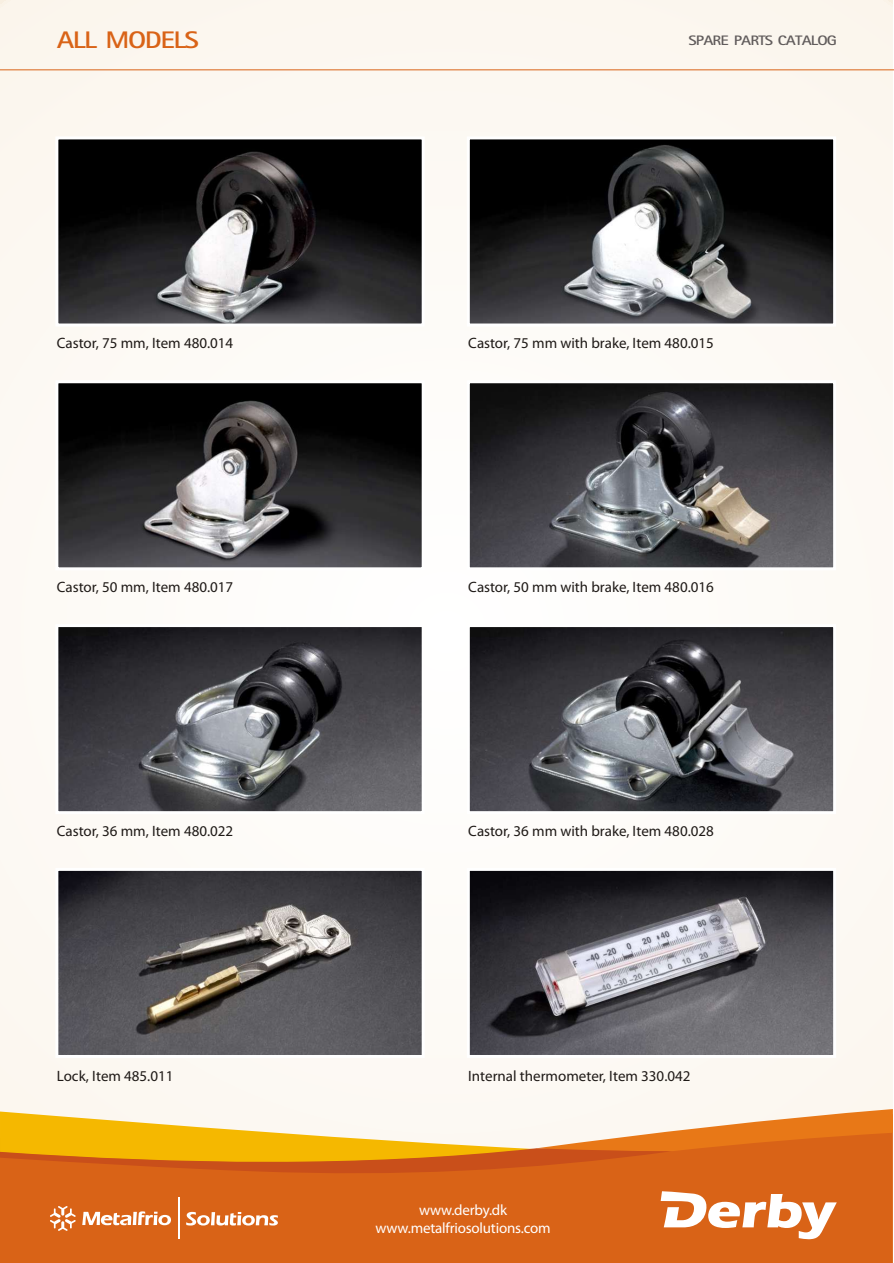
<style>
.page{position:relative;width:894px;height:1263px;background:#fff}
.page>*{position:absolute;margin:0;border:0;box-sizing:border-box;transform-origin:0 0}
.t1{font:700 24px "AT Rotis Sans Serif";letter-spacing:-.05em;color:#d96317;scale:1.2 1}
.t2{font:15px "Myriad Pro";color:#1f1a17}
.t3{font:15px/18px "Myriad Pro";letter-spacing:-.015em;color:#fff;text-align:center}
.t4{font:700 13.8px "AT Rotis Sans Serif";letter-spacing:-.05em;color:#615c5c;scale:1.2 1}
</style>
<div class="page">
<div style="left:0;top:0;width:893px;height:1263px;background:#fdf9f3"></div>
<hr style="left:0;top:70px;width:894px;height:1px;background:#d96317">
<img style="left:59px;top:140px;width:362px;height:183px">
<div style="left:55px;top:136px;width:370px;height:191px;border:3px solid #fff"></div>
<img style="left:471px;top:140px;width:361px;height:183px">
<div style="left:467px;top:136px;width:369px;height:191px;border:3px solid #fff"></div>
<img style="left:59px;top:384px;width:362px;height:182px">
<div style="left:55px;top:380px;width:370px;height:190px;border:3px solid #fff"></div>
<img style="left:59px;top:628px;width:362px;height:182px">
<div style="left:55px;top:624px;width:370px;height:190px;border:3px solid #fff"></div>
<img style="left:59px;top:872px;width:362px;height:182px">
<div style="left:55px;top:868px;width:370px;height:190px;border:3px solid #fff"></div>
<img style="left:471px;top:384px;width:361px;height:182px">
<div style="left:467px;top:380px;width:369px;height:190px;border:3px solid #fff"></div>
<img style="left:471px;top:628px;width:361px;height:182px">
<div style="left:467px;top:624px;width:369px;height:190px;border:3px solid #fff"></div>
<img style="left:471px;top:872px;width:361px;height:182px">
<div style="left:467px;top:868px;width:369px;height:190px;border:3px solid #fff"></div>
<div style="left:0;top:1177px;width:893px;height:86px;background:#d96317"></div>
<svg style="left:0;top:1109px;width:893px;height:68px"></svg>
<hr style="left:178px;top:1198px;width:1px;height:41px;background:#fff">
<svg style="left:186px;top:1212px;width:92px;height:14px"></svg>
<svg style="left:82px;top:1211px;width:89px;height:14px"></svg>
<svg style="left:50px;top:1206px;width:26px;height:25px"></svg>
<svg style="left:661px;top:1191px;width:176px;height:48px"></svg>
<h1 class="t1" style="left:57px;top:31px;width:120px">ALL MODELS</h1>
<p class="t4" style="left:689px;top:35px;width:125px">SPARE PARTS CATALOG</p>
<p class="t2" style="left:57px;top:337px;width:178px">Castor, 75 mm, Item 480.014</p>
<p class="t2" style="left:468px;top:337px;width:247px">Castor, 75 mm with brake, Item 480.015</p>
<p class="t2" style="left:57px;top:581px;width:178px">Castor, 50 mm, Item 480.017</p>
<p class="t2" style="left:468px;top:581px;width:247px">Castor, 50 mm with brake, Item 480.016</p>
<p class="t2" style="left:57px;top:825px;width:178px">Castor, 36 mm, Item 480.022</p>
<p class="t2" style="left:468px;top:825px;width:247px">Castor, 36 mm with brake, Item 480.028</p>
<p class="t2" style="left:57px;top:1070px;width:118px">Lock, Item 485.011</p>
<p class="t2" style="left:468px;top:1070px;width:224px">Internal thermometer, Item 330.042</p>
<p class="t3" style="left:376px;top:1202px;width:177px">www.derby.dk www.metalfriosolutions.com</p>
</div>
